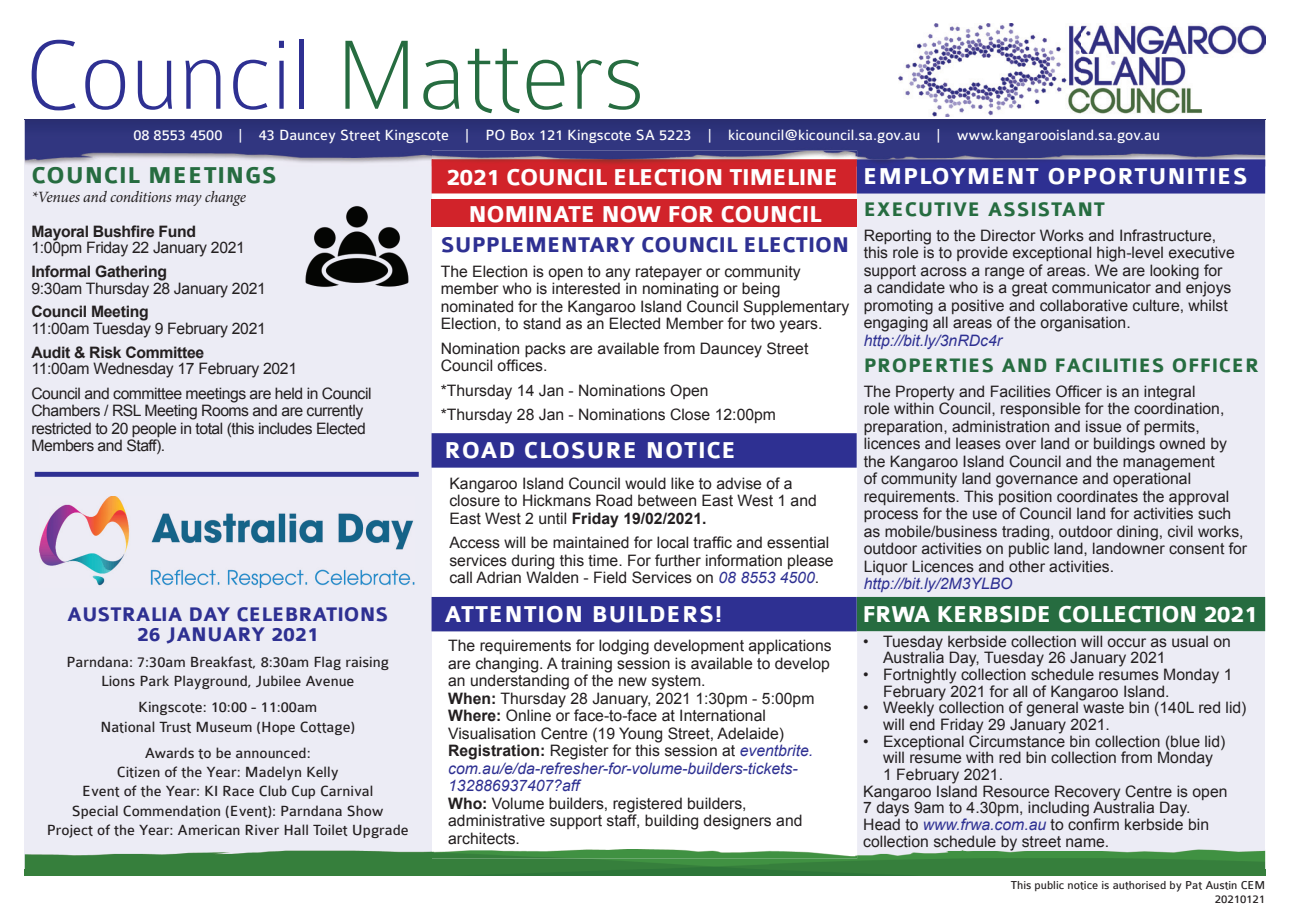
<style>
.page{position:relative;width:1290px;height:923px;background:#fff}
.page>*{position:absolute;margin:0;border:0;box-sizing:border-box;transform-origin:0 0}
.t1{font:100 105px "Colaborate";color:#2e3092}
.t2{font:700 24.5px "Colaborate";letter-spacing:-.02em;color:#fff}
.t3{font:700 24.5px "Colaborate";letter-spacing:.03em;color:#fff}
.t4{font:700 24.5px "Colaborate";letter-spacing:.03em;color:#266c40}
.t5{font:700 22.75px "Colaborate";color:#2e3092}
.t6{font:700 21px/19.2px "Colaborate";color:#2e3092;text-align:center}
.t7{font:700 21px "Colaborate";letter-spacing:.03em;color:#266c40}
.t8{font:700 20.82px "Colaborate";letter-spacing:.03em;color:#266c40}
.t9{font:15.75px/17.5px "Arial";color:#231f20}
.t10{font:15.75px/19.2px "Colaborate";color:#231f20;text-align:center}
.t11{font:15.75px/17.5px "Arial";letter-spacing:-.03em;color:#231f20}
.t12{font:15.75px "Colaborate";color:#fff}
.t13{font:15.75px "Arial";letter-spacing:-.02em;color:#231f20}
.t14{font:700 15.75px "Arial";letter-spacing:-.02em;color:#231f20}
.t15{font:italic 15.75px "Arial";color:#2e3092}
.t16{font:italic 15.75px "Minion Pro";letter-spacing:-.02em;color:#231f20}
.t17{font:12.25px/14px "Colaborate";color:#231f20;text-align:right}
.s1{color:#266c40}
.s2{font-weight:700}
.s3{font-style:italic;color:#2e3092}
</style>
<div class="page">
<div style="left:25px;top:119px;width:1240px;height:750px;background:#ececf5"></div>
<img style="left:899px;top:23px;width:366px;height:94px">
<div style="left:432px;top:193px;width:425px;height:656px;background:#fff"></div>
<img style="left:305px;top:206px;width:103px;height:81px">
<div style="left:432px;top:434px;width:424px;height:33px;background:#2e3092"></div>
<div style="left:431px;top:433px;width:426px;height:34px;border:2px solid #2e3092"></div>
<svg style="left:432px;top:166px;width:833px;height:27px;background:#81295d"></svg>
<div style="left:432px;top:199px;width:425px;height:28px;background:#d1232a"></div>
<img style="left:40px;top:496px;width:374px;height:92px">
<div style="left:35px;top:472px;width:384px;height:5px;background:#2e3092"></div>
<div style="left:857px;top:598px;width:407px;height:32px;background:#266c40"></div>
<div style="left:857px;top:597px;width:408px;height:34px;border:2px solid #266c40"></div>
<div style="left:432px;top:598px;width:424px;height:32px;background:#2e3092"></div>
<div style="left:431px;top:597px;width:426px;height:34px;border:2px solid #2e3092"></div>
<img style="left:25px;top:849px;width:1240px;height:26px">
<img style="left:432px;top:849px;width:425px;height:9px">
<img style="left:864px;top:849px;width:244px;height:1px">
<img style="left:25px;top:119px;width:1240px;height:47px">
<img style="left:432px;top:151px;width:425px;height:8px">
<img style="left:432px;top:159px;width:833px;height:7px">
<img style="left:433px;top:161px;width:422px;height:5px">
<h1 class="t1" style="left:25px;top:21px;width:622px">Council <span class="s1">Matters</span></h1>
<p class="t12" style="left:133px;top:127px;width:1028px">08 8553 4500 | 43 Dauncey Street Kingscote | PO Box 121 Kingscote SA 5223 | kicouncil@kicouncil.sa.gov.au | www.kangarooisland.sa.gov.au</p>
<h2 class="t4" style="left:31px;top:162px;width:247px">COUNCIL MEETINGS</h2>
<p class="t16" style="left:31px;top:186px;width:216px">*Venues and conditions may change</p>
<p class="t14" style="left:31px;top:221px;width:166px">Mayoral Bushfire Fund</p>
<p class="t13" style="left:31px;top:237px;width:215px">1:00pm Friday 22 January 2021</p>
<p class="t14" style="left:31px;top:261px;width:137px">Informal Gathering</p>
<p class="t13" style="left:31px;top:278px;width:236px">9:30am Thursday 28 January 2021</p>
<p class="t14" style="left:31px;top:301px;width:119px">Council Meeting</p>
<p class="t13" style="left:31px;top:318px;width:236px">11:00am Tuesday 9 February 2021</p>
<p class="t14" style="left:31px;top:341px;width:174px">Audit &amp; Risk Committee</p>
<p class="t11" style="left:31px;top:356px;width:342px;line-height:24.5px">11:00am Wednesday 17 February 2021<br>Council and committee meetings are held in Council</p>
<p class="t11" style="left:31px;top:402px;width:336px">Chambers / RSL Meeting Rooms and are currently restricted to 20 people in total (this includes Elected<br>Members and Staff).</p>
<h3 class="t6" style="left:67px;top:605px;width:323px">AUSTRALIA DAY CELEBRATIONS<br>26 JANUARY 2021</h3>
<p class="t10" style="left:66px;top:652px;width:324px">Parndana: 7:30am Breakfast, 8:30am Flag raising<br>Lions Park Playground, Jubilee Avenue</p>
<p class="t10" style="left:100px;top:698px;width:256px">Kingscote: 10:00 - 11:00am<br>National Trust Museum (Hope Cottage)</p>
<p class="t10" style="left:47px;top:743px;width:363px">Awards to be announced:<br>Citizen of the Year: Madelyn Kelly<br>Event of the Year: KI Race Club Cup Carnival<br>Special Commendation (Event): Parndana Show Project of the Year: American River Hall Toilet Upgrade</p>
<h2 class="t2" style="left:446px;top:164px;width:394px">2021 COUNCIL ELECTION TIMELINE</h2>
<h2 class="t2" style="left:468px;top:202px;width:354px">NOMINATE NOW FOR COUNCIL</h2>
<h3 class="t5" style="left:441px;top:233px;width:410px">SUPPLEMENTARY COUNCIL ELECTION</h3>
<p class="t9" style="left:441px;top:263px;width:410px">The Election is open to any ratepayer or community member who is interested in nominating or being nominated for the Kangaroo Island Council Supplementary Election, to stand as an Elected Member for two years.</p>
<p class="t9" style="left:441px;top:340px;width:369px">Nomination packs are available from Dauncey Street<br>Council offices.</p>
<p class="t9" style="left:441px;top:378px;width:337px;line-height:24.5px">*Thursday 14 Jan - Nominations Open *Thursday 28 Jan - Nominations Close 12:00pm</p>
<h2 class="t3" style="left:444px;top:438px;width:293px">ROAD CLOSURE NOTICE</h2>
<p class="t9" style="left:449px;top:474px;width:369px">Kangaroo Island Council would like to advise of a closure to Hickmans Road between East West 1 and<br>East West 2 until <span class="s2">Friday 19/02/2021.</span></p>
<p class="t9" style="left:449px;top:534px;width:386px">Access will be maintained for local traffic and essential services during this time. For further information please call Adrian Walden - Field Services on <span class="s3">08 8553 4500</span>.</p>
<h2 class="t3" style="left:863px;top:163px;width:386px">EMPLOYMENT OPPORTUNITIES</h2>
<h3 class="t7" style="left:864px;top:199px;width:243px">EXECUTIVE ASSISTANT</h3>
<p class="t9" style="left:864px;top:227px;width:373px">Reporting to the Director Works and Infrastructure, this role is to provide exceptional high-level executive support across a range of areas. We are looking for a candidate who is a great communicator and enjoys promoting a positive and collaborative culture, whilst engaging all areas of the organisation.</p>
<p class="t15" style="left:864px;top:330px;width:140px">http://bit.ly/3nRDc4r</p>
<h3 class="t8" style="left:864px;top:355px;width:397px">PROPERTIES AND FACILITIES OFFICER</h3>
<p class="t9" style="left:864px;top:383px;width:385px">The Property and Facilities Officer is an integral<br>role within Council, responsible for the coordination, preparation, administration and issue of permits, licences and leases over land or buildings owned by the Kangaroo Island Council and the management<br>of community land governance and operational requirements. This position coordinates the approval process for the use of Council land for activities such as mobile/business trading, outdoor dining, civil works, outdoor activities on public land, landowner consent for Liquor Licences and other activities.</p>
<p class="t15" style="left:864px;top:573px;width:150px">http://bit.ly/2M3YLBO</p>
<h2 class="t3" style="left:444px;top:602px;width:279px">ATTENTION BUILDERS!</h2>
<h2 class="t2" style="left:862px;top:602px;width:396px">FRWA KERBSIDE COLLECTION 2021</h2>
<p class="t9" style="left:448px;top:637px;width:385px">The requirements for lodging development applications are changing. A training session is available to develop an understanding of the new system.<br><span class="s2">When:</span> Thursday 28 January, 2021 1:30pm - 5:00pm <span class="s2">Where:</span> Online or face-to-face at International Visualisation Centre (19 Young Street, Adelaide)<br><span class="s2">Registration:</span> Register for this session at <span class="s3">eventbrite. com.au/e/da-refresher-for-volume-builders-tickets-132886937407?aff<br></span><span class="s2">Who:</span> Volume builders, registered builders, administrative support staff, building designers and architects.</p>
<p class="t9" style="left:883px;top:633px;width:349px;line-height:16.6px;text-indent:-20px">• Tuesday kerbside collection will occur as usual on<br>Australia Day, Tuesday 26 January 2021</p>
<p class="t9" style="left:883px;top:666px;width:351px;line-height:16.6px;text-indent:-20px">• Fortnightly collection schedule resumes Monday 1<br>February 2021 for all of Kangaroo Island.</p>
<p class="t9" style="left:883px;top:699px;width:365px;line-height:16.6px;text-indent:-20px">• Weekly collection of general waste bin (140L red lid) will end Friday 29 January 2021.</p>
<p class="t9" style="left:863px;top:732px;width:364px">• Exceptional Circumstance bin collection (blue lid)</p>
<p class="t9" style="left:883px;top:749px;width:331px">will resume with red bin collection from Monday</p>
<p class="t9" style="left:883px;top:766px;width:121px">1 February 2021.</p>
<p class="t9" style="left:863px;top:782px;width:366px">Kangaroo Island Resource Recovery Centre is open</p>
<p class="t9" style="left:863px;top:799px;width:329px">7 days 9am to 4.30pm, including Australia Day.</p>
<p class="t9" style="left:863px;top:815px;width:347px">Head to <span class="s3">www.frwa.com.au</span> to confirm kerbside bin</p>
<p class="t9" style="left:863px;top:833px;width:247px">collection schedule by street name.</p>
<p class="t17" style="left:1011px;top:878px;width:256px">This public notice is authorised by Pat Austin CEM<br>20210121</p>
</div>
